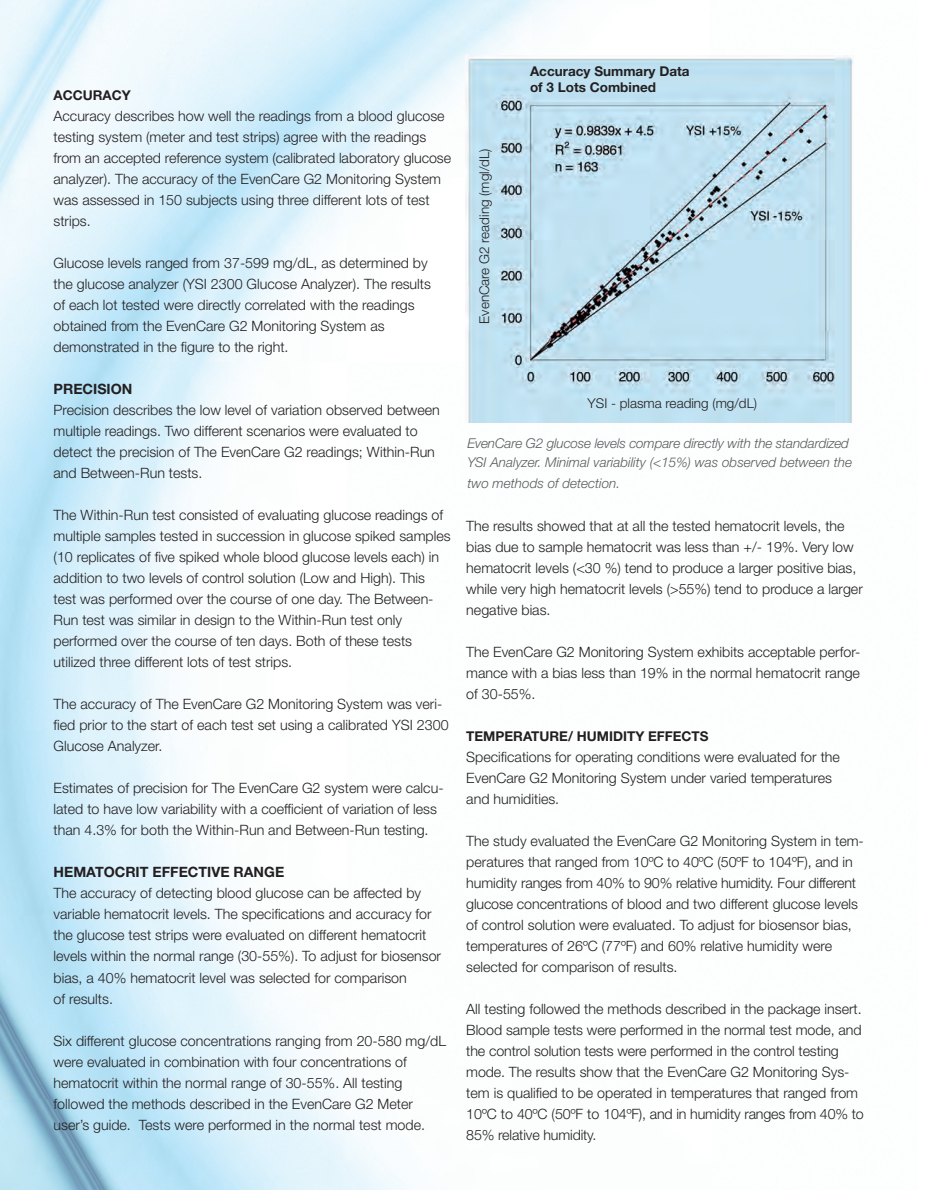
<style>
.page{position:relative;width:925px;height:1190px;background:#fff}
.page>*{position:absolute;margin:0;border:0;box-sizing:border-box;transform-origin:0 0}
.t1{font:300 14.25px/21px "Helvetica Neue LT Std";color:#231f20}
.t2{font:700 14.25px "Helvetica Neue LT Std";color:#231f20}
.t3{font:italic 300 13.5px/19.8px "Helvetica Neue LT Std";color:#5a5a5d}
.t4{font:700 13.5px/16.2px "Helvetica Neue LT Std";color:#231f20}
.t5{font:300 13.5px "Helvetica Neue LT Std";color:#231f20}
</style>
<div class="page">
<img style="left:0;top:0;width:854px;height:1190px">
<img style="left:465px;top:56px;width:388px;height:366px">
<p class="t4" style="left:54px;top:89px;width:79px">ACCURACY</p>
<p class="t1" style="left:54px;top:107px;width:399px">Accuracy describes how well the readings from a blood glucose testing system (meter and test strips) agree with the readings from an accepted reference system (calibrated laboratory glucose analyzer). The accuracy of the EvenCare G2 Monitoring System was assessed in 150 subjects using three different lots of test strips.</p>
<p class="t1" style="left:54px;top:254px;width:379px">Glucose levels ranged from 37-599 mg/dL, as determined by the glucose analyzer (YSI 2300 Glucose Analyzer). The results of each lot tested were directly correlated with the readings obtained from the EvenCare G2 Monitoring System as demonstrated in the figure to the right.</p>
<p class="t2" style="left:54px;top:384px;width:80px">PRECISION</p>
<p class="t1" style="left:54px;top:401px;width:388px">Precision describes the low level of variation observed between multiple readings. Two different scenarios were evaluated to detect the precision of The EvenCare G2 readings; Within-Run and Between-Run tests.</p>
<p class="t1" style="left:54px;top:506px;width:398px">The Within-Run test consisted of evaluating glucose readings of multiple samples tested in succession in glucose spiked samples (10 replicates of five spiked whole blood glucose levels each) in addition to two levels of control solution (Low and High). This test was performed over the course of one day. The Between-Run test was similar in design to the Within-Run test only performed over the course of ten days. Both of these tests utilized three different lots of test strips.</p>
<p class="t1" style="left:54px;top:695px;width:396px">The accuracy of The EvenCare G2 Monitoring System was veri&shy;fied prior to the start of each test set using a calibrated YSI 2300<br>Glucose Analyzer.</p>
<p class="t1" style="left:54px;top:779px;width:391px">Estimates of precision for The EvenCare G2 system were calcu&shy;lated to have low variability with a coefficient of variation of less than 4.3% for both the Within-Run and Between-Run testing.</p>
<p class="t2" style="left:54px;top:867px;width:232px">HEMATOCRIT EFFECTIVE RANGE</p>
<p class="t1" style="left:54px;top:884px;width:389px">The accuracy of detecting blood glucose can be affected by variable hematocrit levels. The specifications and accuracy for the glucose test strips were evaluated on different hematocrit levels within the normal range (30-55%). To adjust for biosensor bias, a 40% hematocrit level was selected for comparison<br>of results.</p>
<p class="t1" style="left:54px;top:1031px;width:394px">Six different glucose concentrations ranging from 20-580 mg/dL were evaluated in combination with four concentrations of hematocrit within the normal range of 30-55%. All testing followed the methods described in the EvenCare G2 Meter user’s guide. Tests were performed in the normal test mode.</p>
<p class="t5" style="left:479px;top:324px;width:177px;rotate:-90deg">EvenCare G2 reading (mgl/dL)</p>
<p class="t4" style="left:530px;top:64px;width:161px">Accuracy Summary Data of 3 Lots Combined</p>
<p class="t5" style="left:587px;top:398px;width:171px">YSI - plasma reading (mg/dL)</p>
<p class="t3" style="left:467px;top:435px;width:386px">EvenCare G2 glucose levels compare directly with the standardized<br>YSI Analyzer. Minimal variability (&lt;15%) was observed between the two methods of detection.</p>
<p class="t1" style="left:466px;top:516px;width:398px">The results showed that at all the tested hematocrit levels, the bias due to sample hematocrit was less than +/- 19%. Very low hematocrit levels (&lt;30 %) tend to produce a larger positive bias, while very high hematocrit levels (&gt;55%) tend to produce a larger negative bias.</p>
<p class="t1" style="left:466px;top:642px;width:395px;text-align:justify">The EvenCare G2 Monitoring System exhibits acceptable perfor&shy;mance with a bias less than 19% in the normal hematocrit range of 30-55%.</p>
<p class="t4" style="left:466px;top:729px;width:244px">TEMPERATURE/ HUMIDITY EFFECTS</p>
<p class="t1" style="left:466px;top:747px;width:375px">Specifications for operating conditions were evaluated for the<br>EvenCare G2 Monitoring System under varied temperatures and humidities.</p>
<p class="t1" style="left:466px;top:831px;width:399px">The study evaluated the EvenCare G2 Monitoring System in tem&shy;peratures that ranged from 10ºC to 40ºC (50ºF to 104ºF), and in humidity ranges from 40% to 90% relative humidity. Four different glucose concentrations of blood and two different glucose levels of control solution were evaluated. To adjust for biosensor bias, temperatures of 26ºC (77ºF) and 60% relative humidity were selected for comparison of results.</p>
<p class="t1" style="left:466px;top:999px;width:399px">All testing followed the methods described in the package insert.<br>Blood sample tests were performed in the normal test mode, and the control solution tests were performed in the control testing mode. The results show that the EvenCare G2 Monitoring Sys&shy;tem is qualified to be operated in temperatures that ranged from 10ºC to 40ºC (50ºF to 104ºF), and in humidity ranges from 40% to 85% relative humidity.</p>
</div>
